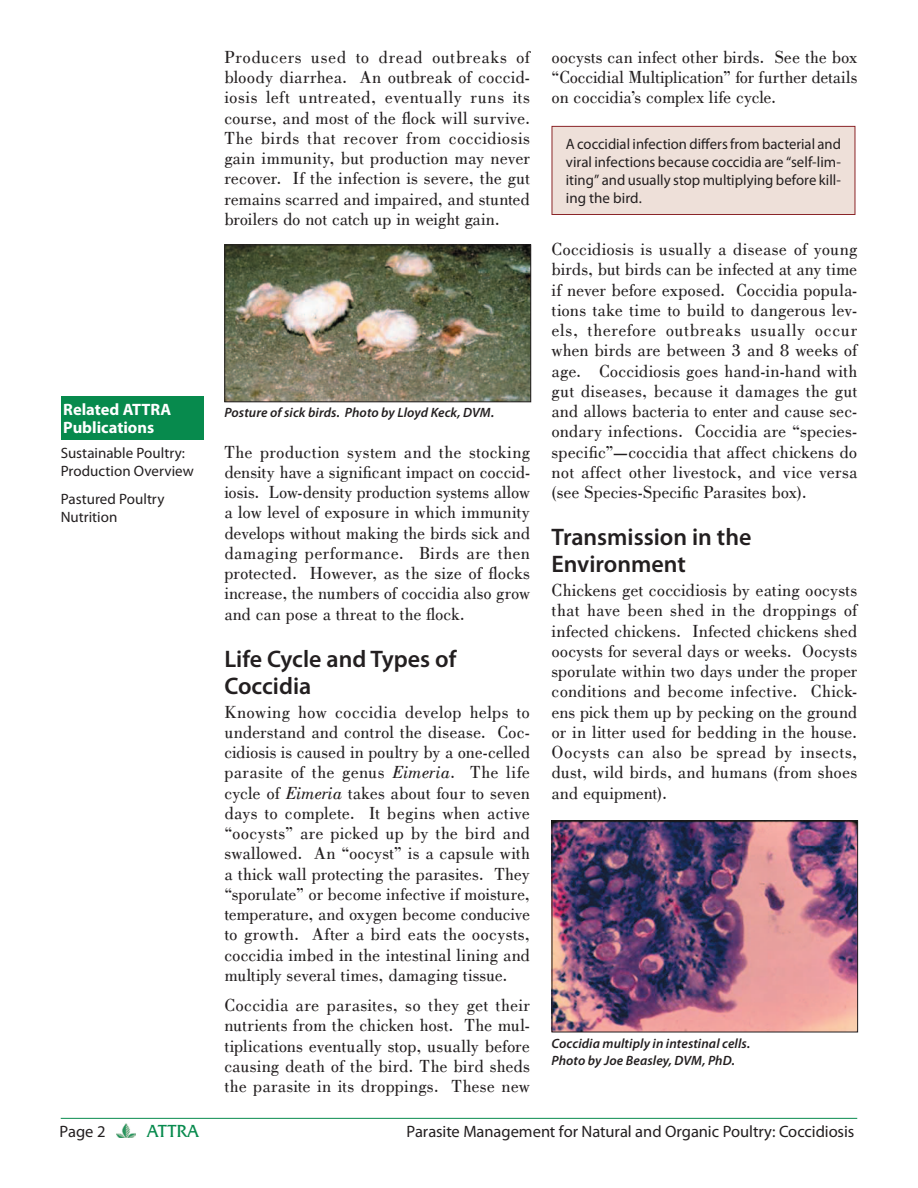
<style>
.page{position:relative;width:918px;height:1188px;background:#fff}
.page>*{position:absolute;margin:0;border:0;box-sizing:border-box;transform-origin:0 0}
.t1{font:600 24px/27px "Myriad Pro";color:#231f20}
.t2{font:18px/20.2px "Bodoni";letter-spacing:.005em;color:#231f20;text-align:justify}
.t3{font:18px "Friz Quadrata IT Cby BT";letter-spacing:-.01em;color:#078a4d}
.t4{font:16.5px "Myriad Pro";letter-spacing:-.005em;color:#231f20}
.t5{font:700 16.5px/18px "Myriad Pro";color:#fff}
.t6{font:15px/18px "Myriad Pro";color:#231f20}
.t7{font:italic 600 13.5px/16.5px "Myriad Pro";letter-spacing:.005em;color:#231f20}
.s1{font-style:italic}
</style>
<div class="page">
<hr style="left:61px;top:1118px;width:796px;height:1px;background:#078a4d">
<div style="left:61px;top:396px;width:142px;height:43px;background:#078a4d"></div>
<img style="left:116px;top:1123px;width:20px;height:14px">
<div style="left:552px;top:126px;width:303px;height:88px;background:#eee0d9"></div>
<div style="left:552px;top:126px;width:303px;height:89px;border:1px solid #8a2528"></div>
<img style="left:226px;top:246px;width:303px;height:154px">
<div style="left:224px;top:244px;width:307px;height:158px;border:1px solid #231f20"></div>
<img style="left:554px;top:823px;width:302px;height:207px">
<div style="left:552px;top:821px;width:306px;height:211px;border:1px solid #231f20"></div>
<p class="t5" style="left:63px;top:401px;width:110px">Related ATTRA<br>Publications</p>
<p class="t6" style="left:61px;top:445px;width:134px">Sustainable Poultry:<br>Production Overview</p>
<p class="t6" style="left:61px;top:491px;width:105px">Pastured Poultry<br>Nutrition</p>
<p class="t2" style="left:224px;top:47px;width:307px">Producers used to dread outbreaks of bloody diarrhea. An outbreak of coccid&shy;iosis left untreated, eventually runs its course, and most of the flock will survive.<br>The birds that recover from coccidiosis gain immunity, but production may never recover. If the infection is severe, the gut remains scarred and impaired, and stunted broilers do not catch up in weight gain.</p>
<p class="t7" style="left:224px;top:404px;width:271px">Posture of sick birds. Photo by Lloyd Keck, DVM.</p>
<p class="t2" style="left:224px;top:442px;width:307px">The production system and the stocking density have a significant impact on coccid&shy;iosis. Low-density production systems allow a low level of exposure in which immunity develops without making the birds sick and damaging performance. Birds are then protected. However, as the size of flocks increase, the numbers of coccidia also grow and can pose a threat to the flock.</p>
<h1 class="t1" style="left:224px;top:646px;width:234px">Life Cycle and Types of<br>Coccidia</h1>
<p class="t2" style="left:224px;top:702px;width:307px">Knowing how coccidia develop helps to understand and control the disease. Coc&shy;cidiosis is caused in poultry by a one-celled parasite of the genus <span class="s1">Eimeria</span>. The life cycle of <span class="s1">Eimeria</span> takes about four to seven days to complete. It begins when active “oocysts” are picked up by the bird and swallowed. An “oocyst” is a capsule with a thick wall protecting the parasites. They “sporulate” or become infective if moisture, temperature, and oxygen become conducive to growth. After a bird eats the oocysts, coccidia imbed in the intestinal lining and multiply several times, damaging tissue.</p>
<p class="t2" style="left:224px;top:995px;width:307px">Coccidia are parasites, so they get their nutrients from the chicken host. The mul&shy;tiplications eventually stop, usually before causing death of the bird. The bird sheds the parasite in its droppings. These new</p>
<p class="t2" style="left:552px;top:47px;width:307px">oocysts can infect other birds. See the box “Coccidial Multiplication” for further details on coccidia’s complex life cycle.</p>
<p class="t6" style="left:566px;top:135px;width:277px;text-align:justify">A coccidial infection differs from bacterial and viral infections because coccidia are “self-lim&shy;iting” and usually stop multiplying before kill&shy;ing the bird.</p>
<p class="t2" style="left:552px;top:239px;width:307px">Coccidiosis is usually a disease of young birds, but birds can be infected at any time if never before exposed. Coccidia popula&shy;tions take time to build to dangerous lev&shy;els, therefore outbreaks usually occur when birds are between 3 and 8 weeks of age. Coccidiosis goes hand-in-hand with gut diseases, because it damages the gut and allows bacteria to enter and cause sec&shy;ondary infections. Coccidia are “species&shy;specific”—coccidia that affect chickens do not affect other livestock, and vice versa (see Species-Specific Parasites box).</p>
<h1 class="t1" style="left:552px;top:524px;width:201px">Transmission in the<br>Environment</h1>
<p class="t2" style="left:552px;top:580px;width:307px">Chickens get coccidiosis by eating oocysts that have been shed in the droppings of infected chickens. Infected chickens shed oocysts for several days or weeks. Oocysts sporulate within two days under the proper conditions and become infective. Chick&shy;ens pick them up by pecking on the ground or in litter used for bedding in the house.<br>Oocysts can also be spread by insects, dust, wild birds, and humans (from shoes and equipment).</p>
<p class="t7" style="left:552px;top:1036px;width:200px">Coccidia multiply in intestinal cells.<br>Photo by Joe Beasley, DVM, PhD.</p>
<p class="t4" style="left:60px;top:1123px;width:47px">Page 2</p>
<p class="t3" style="left:147px;top:1120px;width:53px">ATTRA</p>
<p class="t4" style="left:406px;top:1123px;width:449px">Parasite Management for Natural and Organic Poultry: Coccidiosis</p>
</div>
